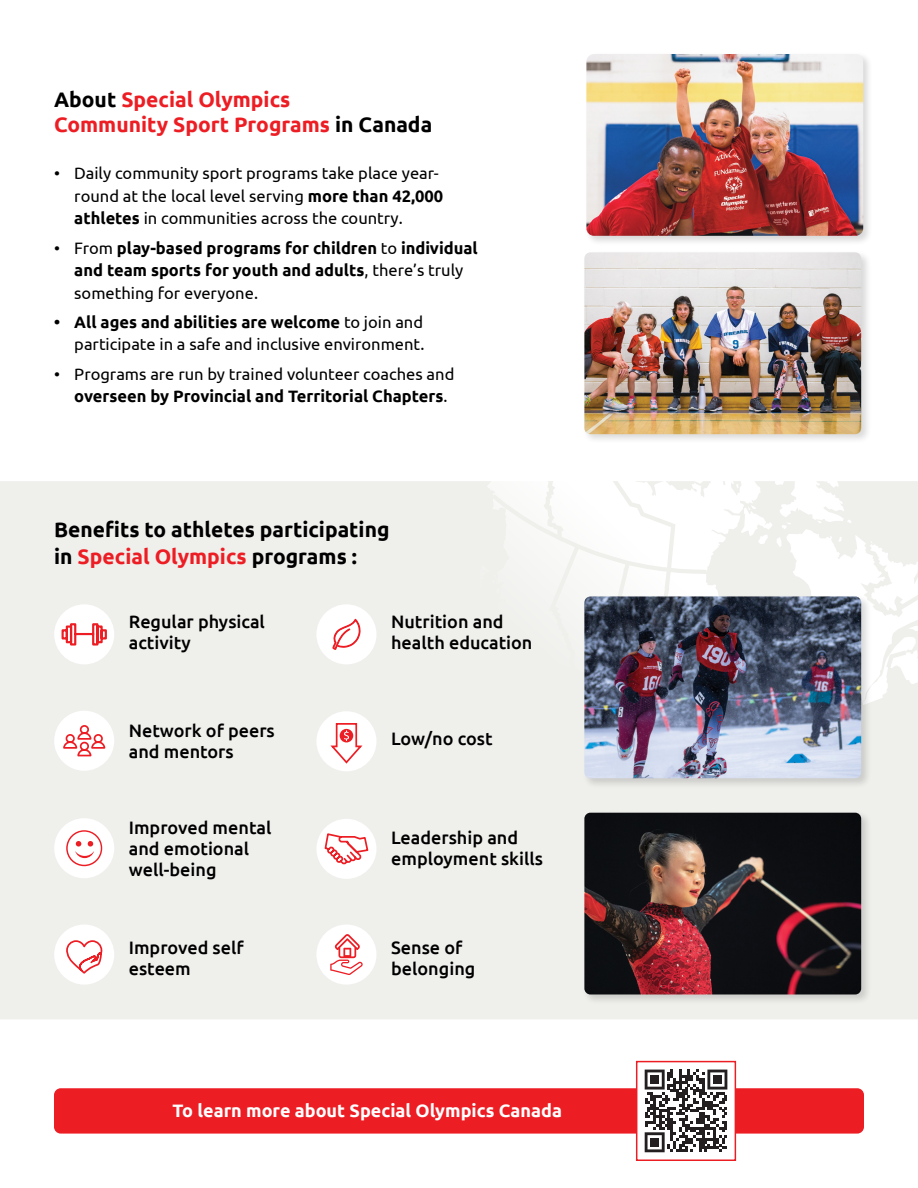
<style>
.page{position:relative;width:918px;height:1188px;background:#fff}
.page>*{position:absolute;margin:0;border:0;box-sizing:border-box;transform-origin:0 0}
.t1{font:700 21px/27px "Ubuntu";color:#000}
.t2{font:700 21px/25.2px "Ubuntu";color:#ed1d24}
.t3{font:500 18px/21px "Ubuntu";color:#000}
.t4{font:700 18px "Ubuntu";color:#fff}
.t5{font:16.5px/22.5px "Ubuntu";color:#000}
.t6{font:700 16.5px/22.5px "Ubuntu";color:#000}
.s1{color:#000}
.s2{font-weight:700}
.s3{font-weight:400}
.s4{color:#ed1d24}
</style>
<div class="page">
<div style="left:0;top:481px;width:918px;height:538px;background:#efefec"></div>
<div style="left:54px;top:711px;width:60px;height:60px;background:#fff;border-radius:50%"></div>
<div style="left:54px;top:604px;width:60px;height:60px;background:#fff;border-radius:50%"></div>
<div style="left:316px;top:711px;width:61px;height:60px;background:#fff;border-radius:50%"></div>
<div style="left:316px;top:604px;width:61px;height:60px;background:#fff;border-radius:50%"></div>
<div style="left:316px;top:925px;width:61px;height:60px;background:#fff;border-radius:50%"></div>
<div style="left:316px;top:819px;width:61px;height:60px;background:#fff;border-radius:50%"></div>
<div style="left:54px;top:925px;width:60px;height:60px;background:#fff;border-radius:50%"></div>
<div style="left:54px;top:818px;width:60px;height:60px;background:#fff;border-radius:50%"></div>
<svg style="left:479px;top:481px;width:439px;height:274px"></svg>
<div style="left:62px;top:629px;width:6px;height:11px;border:2px solid #ed1d24"></div>
<div style="left:66px;top:625px;width:6px;height:18px;border:2px solid #ed1d24"></div>
<div style="left:70px;top:623px;width:6px;height:23px;border:2px solid #ed1d24"></div>
<div style="left:101px;top:629px;width:6px;height:11px;border:2px solid #ed1d24"></div>
<div style="left:96px;top:625px;width:7px;height:18px;border:2px solid #ed1d24"></div>
<div style="left:92px;top:623px;width:6px;height:23px;border:2px solid #ed1d24"></div>
<svg style="left:75px;top:633px;width:18px;height:2px"></svg>
<svg style="left:63px;top:725px;width:43px;height:32px"></svg>
<svg style="left:330px;top:723px;width:33px;height:41px"></svg>
<svg style="left:324px;top:833px;width:45px;height:32px"></svg>
<svg style="left:330px;top:934px;width:33px;height:41px"></svg>
<svg style="left:65px;top:940px;width:38px;height:45px"></svg>
<svg style="left:66px;top:830px;width:36px;height:36px"></svg>
<svg style="left:332px;top:618px;width:29px;height:45px"></svg>
<div style="left:54px;top:1088px;width:810px;height:46px;background:#ed1d24;border-radius:7px"></div>
<div style="left:637px;top:1062px;width:98px;height:98px;background:#fff"></div>
<svg style="left:645px;top:1070px;width:82px;height:82px"></svg>
<div style="left:650px;top:1138px;width:9px;height:9px;background:#231f20"></div>
<div style="left:636px;top:1061px;width:100px;height:100px;border:2px solid #ed1d24"></div>
<div style="left:584px;top:52px;width:289px;height:194px;background:#000;opacity:.15"></div>
<img style="left:586px;top:54px;width:277px;height:182px">
<div style="left:582px;top:250px;width:290px;height:195px;background:#000;opacity:.15"></div>
<img style="left:584px;top:252px;width:277px;height:182px">
<div style="left:582px;top:594px;width:290px;height:195px;background:#000;opacity:.15"></div>
<img style="left:584px;top:596px;width:277px;height:182px">
<div style="left:582px;top:810px;width:290px;height:195px;background:#000;opacity:.15"></div>
<img style="left:584px;top:813px;width:277px;height:182px">
<p class="t2" style="left:54px;top:86px;width:380px"><span class="s1">About</span> Special Olympics<br>Community Sport Programs <span class="s1">in Canada</span></p>
<p class="t5" style="left:74px;top:162px;width:371px;text-indent:-20px">• Daily community sport programs take place year&shy;round at the local level serving <span class="s2">more than 42,000 athletes</span> in communities across the country.</p>
<p class="t6" style="left:74px;top:236px;width:405px;text-indent:-20px"><span class="s3">• From</span> play-based programs for children <span class="s3">to</span> individual and team sports for youth and adults<span class="s3">, there’s truly something for everyone.</span></p>
<p class="t5" style="left:54px;top:310px;width:372px;text-align:right"><span class="s2">• All ages and abilities are welcome</span> to join and participate in a safe and inclusive environment.</p>
<p class="t5" style="left:74px;top:362px;width:382px;text-indent:-20px">• Programs are run by trained volunteer coaches and <span class="s2">overseen by Provincial and Territorial Chapters</span>.</p>
<p class="t1" style="left:54px;top:516px;width:337px">Benefits to athletes participating in <span class="s4">Special Olympics</span> programs :</p>
<p class="t3" style="left:129px;top:610px;width:138px">Regular physical activity</p>
<p class="t3" style="left:391px;top:610px;width:143px">Nutrition and health education</p>
<p class="t3" style="left:129px;top:719px;width:148px">Network of peers and mentors</p>
<p class="t3" style="left:391px;top:728px;width:103px">Low/no cost</p>
<p class="t3" style="left:129px;top:817px;width:144px">Improved mental and emotional well-being</p>
<p class="t3" style="left:391px;top:827px;width:153px">Leadership and employment skills</p>
<p class="t3" style="left:129px;top:937px;width:116px">Improved self esteem</p>
<p class="t3" style="left:391px;top:937px;width:86px">Sense of belonging</p>
<p class="t4" style="left:173px;top:1100px;width:391px">To learn more about Special Olympics Canada</p>
</div>
